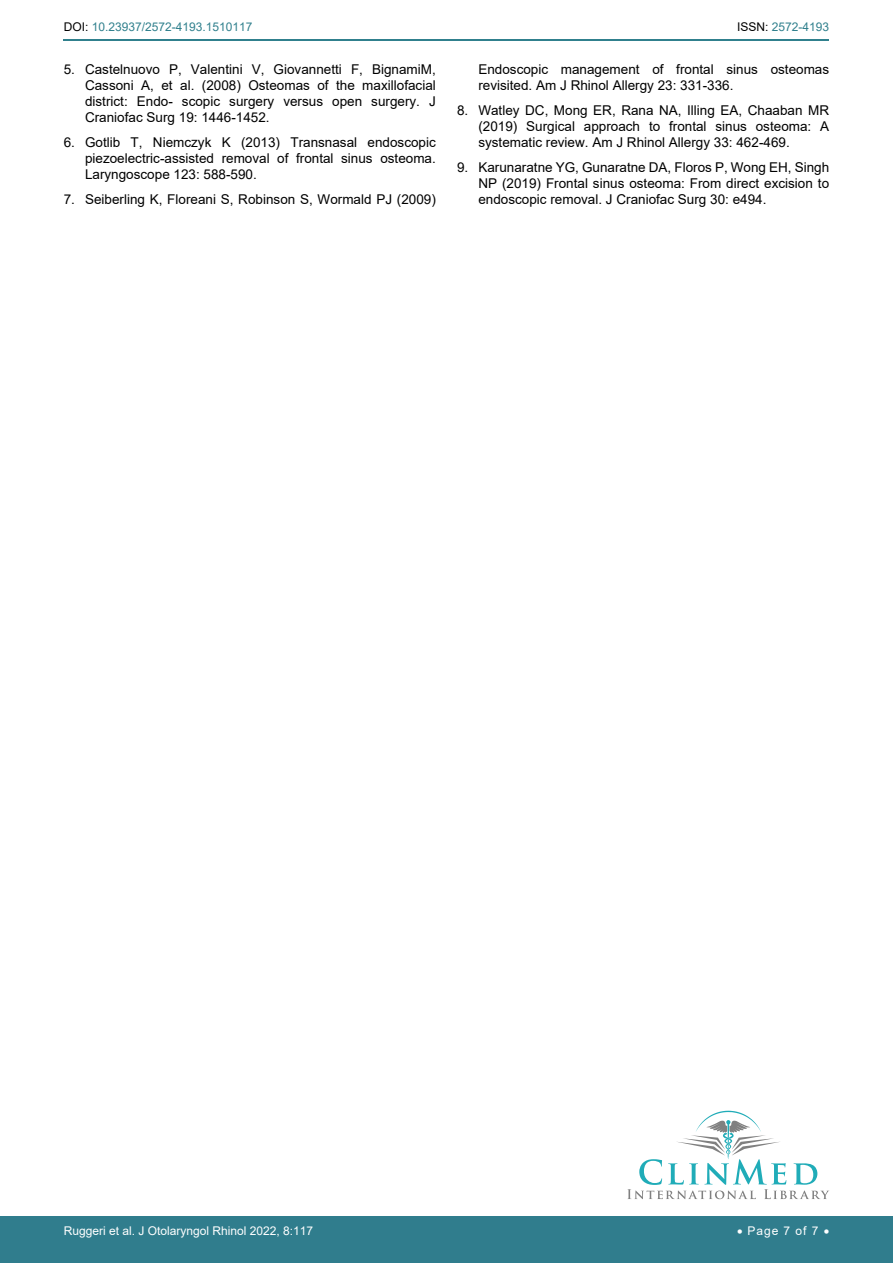
<style>
.page{position:relative;width:893px;height:1263px;background:#fff}
.page>*{position:absolute;margin:0;border:0;box-sizing:border-box;transform-origin:0 0}
.t1{font:13.5px/16.2px "Arial";color:#000;text-align:justify}
.t2{font:12px "Arial";color:#fff}
.t3{font:12px "Arial";color:#30808d}
.s1{color:#000}
</style>
<div class="page">
<hr style="left:64px;top:40px;width:765px;height:1px;background:#30808d">
<div style="left:0;top:1217px;width:893px;height:46px;background:#307d8d"></div>
<svg style="left:627px;top:1111px;width:202px;height:88px"></svg>
<p class="t3" style="left:64px;top:19px;width:190px"><span class="s1">DOI:</span> 10.23937/2572-4193.1510117</p>
<p class="t3" style="left:737px;top:19px;width:94px"><span class="s1">ISSN:</span> 2572-4193</p>
<p class="t1" style="left:85px;top:61px;width:352px;text-indent:-21px">5. Castelnuovo P, Valentini V, Giovannetti F, BignamiM, Cassoni A, et al. (2008) Osteomas of the maxillofacial district: Endo- scopic surgery versus open surgery. J Craniofac Surg 19: 1446-1452.</p>
<p class="t1" style="left:85px;top:134px;width:352px;text-indent:-21px">6. Gotlib T, Niemczyk K (2013) Transnasal endoscopic piezoelectric-assisted removal of frontal sinus osteoma.<br>Laryngoscope 123: 588-590.</p>
<p class="t1" style="left:64px;top:191px;width:374px">7. Seiberling K, Floreani S, Robinson S, Wormald PJ (2009)</p>
<p class="t1" style="left:478px;top:61px;width:352px">Endoscopic management of frontal sinus osteomas revisited. Am J Rhinol Allergy 23: 331-336.</p>
<p class="t1" style="left:478px;top:102px;width:352px;text-indent:-21px">8. Watley DC, Mong ER, Rana NA, Illing EA, Chaaban MR (2019) Surgical approach to frontal sinus osteoma: A systematic review. Am J Rhinol Allergy 33: 462-469.</p>
<p class="t1" style="left:478px;top:159px;width:352px;text-indent:-21px">9. Karunaratne YG, Gunaratne DA, Floros P, Wong EH, Singh NP (2019) Frontal sinus osteoma: From direct excision to endoscopic removal. J Craniofac Surg 30: e494.</p>
<p class="t2" style="left:64px;top:1223px;width:251px">Ruggeri et al. J Otolaryngol Rhinol 2022, 8:117</p>
<p class="t2" style="left:737px;top:1223px;width:94px">• Page 7 of 7 •</p>
</div>
